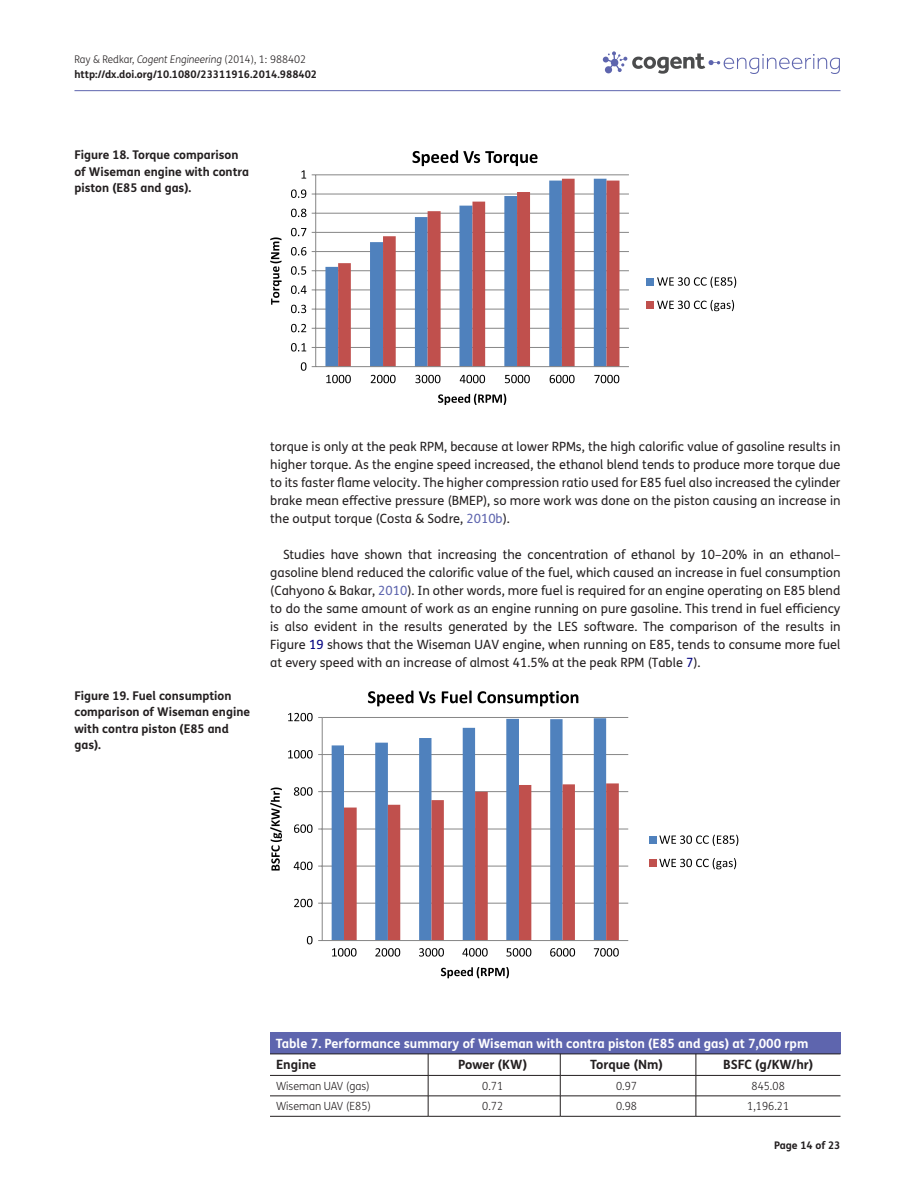
<style>
.page{position:relative;width:915px;height:1191px;background:#fff}
.page>*{position:absolute;margin:0;border:0;box-sizing:border-box;transform-origin:0 0}
.t1{font:12.75px/18px "FS Me Pro";color:#231f20;text-align:justify}
.t2{font:700 12.75px "FS Me Pro";color:#fff}
.t3{font:700 12.75px "FS Me Pro";color:#231f20}
.t4{font:700 12px/16.5px "FS Me Pro";color:#231f20}
.t5{font:300 11.25px "FS Me Pro";color:#231f20;scale:.95 1}
.t6{font:700 10.5px/15px "FS Me Pro";color:#231f20}
.s1{font-weight:300}
.s2{font-weight:300;font-style:italic}
.s3{color:#5e65ae}
.s4{color:#000080}
</style>
<div class="page">
<hr style="left:74px;top:90px;width:766px;height:1px;background:#5e65ae">
<svg style="left:602px;top:51px;width:237px;height:23px"></svg>
<hr style="left:315px;top:347px;width:313px;height:1px;background:#868686">
<hr style="left:315px;top:328px;width:313px;height:1px;background:#868686">
<hr style="left:315px;top:309px;width:313px;height:1px;background:#868686">
<hr style="left:315px;top:289px;width:313px;height:1px;background:#868686">
<hr style="left:315px;top:270px;width:313px;height:1px;background:#868686">
<hr style="left:315px;top:251px;width:313px;height:1px;background:#868686">
<hr style="left:315px;top:232px;width:313px;height:1px;background:#868686">
<hr style="left:315px;top:213px;width:313px;height:1px;background:#868686">
<hr style="left:315px;top:193px;width:313px;height:1px;background:#868686">
<hr style="left:315px;top:174px;width:313px;height:1px;background:#868686">
<svg style="left:325px;top:193px;width:13px;height:173px;fill:#4f81bd"></svg>
<svg style="left:338px;top:179px;width:281px;height:187px"></svg>
<hr style="left:315px;top:175px;width:1px;height:192px;background:#868686">
<hr style="left:315px;top:366px;width:313px;height:1px;background:#868686">
<svg style="left:301px;top:362px;width:14px;height:9px"></svg>
<svg style="left:291px;top:343px;width:24px;height:8px"></svg>
<svg style="left:291px;top:324px;width:24px;height:8px"></svg>
<svg style="left:291px;top:305px;width:24px;height:8px"></svg>
<svg style="left:291px;top:285px;width:24px;height:9px"></svg>
<svg style="left:291px;top:266px;width:24px;height:9px"></svg>
<svg style="left:291px;top:247px;width:24px;height:8px"></svg>
<svg style="left:291px;top:228px;width:24px;height:8px"></svg>
<svg style="left:291px;top:209px;width:24px;height:8px"></svg>
<svg style="left:291px;top:189px;width:24px;height:9px"></svg>
<svg style="left:301px;top:170px;width:14px;height:9px"></svg>
<svg style="left:326px;top:375px;width:25px;height:8px"></svg>
<svg style="left:370px;top:375px;width:25px;height:8px"></svg>
<svg style="left:415px;top:375px;width:25px;height:8px"></svg>
<svg style="left:459px;top:375px;width:26px;height:8px"></svg>
<svg style="left:504px;top:375px;width:25px;height:8px"></svg>
<svg style="left:549px;top:375px;width:25px;height:8px"></svg>
<svg style="left:594px;top:375px;width:25px;height:8px"></svg>
<svg style="left:270px;top:237px;width:11px;height:68px"></svg>
<svg style="left:438px;top:394px;width:68px;height:11px"></svg>
<svg style="left:412px;top:150px;width:125px;height:16px"></svg>
<div style="left:646px;top:278px;width:7px;height:8px;background:#4f81bd"></div>
<svg style="left:657px;top:277px;width:79px;height:11px"></svg>
<div style="left:646px;top:301px;width:7px;height:8px;background:#c0504d"></div>
<svg style="left:657px;top:300px;width:76px;height:11px"></svg>
<hr style="left:322px;top:902px;width:306px;height:1px;background:#868686">
<hr style="left:322px;top:865px;width:306px;height:1px;background:#868686">
<hr style="left:322px;top:828px;width:306px;height:1px;background:#868686">
<hr style="left:322px;top:791px;width:306px;height:1px;background:#868686">
<hr style="left:322px;top:754px;width:306px;height:1px;background:#868686">
<hr style="left:322px;top:717px;width:306px;height:1px;background:#868686">
<svg style="left:331px;top:718px;width:275px;height:222px"></svg>
<svg style="left:344px;top:783px;width:274px;height:157px"></svg>
<hr style="left:321px;top:717px;width:1px;height:223px;background:#868686">
<hr style="left:322px;top:940px;width:306px;height:1px;background:#868686">
<svg style="left:307px;top:936px;width:5px;height:8px"></svg>
<svg style="left:294px;top:898px;width:18px;height:9px"></svg>
<svg style="left:293px;top:861px;width:19px;height:9px"></svg>
<svg style="left:294px;top:824px;width:18px;height:9px"></svg>
<svg style="left:294px;top:787px;width:18px;height:8px"></svg>
<svg style="left:288px;top:750px;width:24px;height:8px"></svg>
<svg style="left:288px;top:713px;width:24px;height:8px"></svg>
<svg style="left:332px;top:948px;width:24px;height:8px"></svg>
<svg style="left:375px;top:948px;width:25px;height:8px"></svg>
<svg style="left:419px;top:948px;width:25px;height:8px"></svg>
<svg style="left:462px;top:948px;width:25px;height:8px"></svg>
<svg style="left:506px;top:948px;width:25px;height:8px"></svg>
<svg style="left:550px;top:948px;width:25px;height:8px"></svg>
<svg style="left:593px;top:948px;width:25px;height:8px"></svg>
<svg style="left:270px;top:787px;width:12px;height:83px"></svg>
<svg style="left:440px;top:967px;width:69px;height:11px"></svg>
<svg style="left:368px;top:690px;width:210px;height:16px"></svg>
<div style="left:648px;top:836px;width:8px;height:7px;background:#4f81bd"></div>
<svg style="left:659px;top:834px;width:79px;height:12px"></svg>
<div style="left:648px;top:859px;width:8px;height:8px;background:#c0504d"></div>
<svg style="left:659px;top:858px;width:77px;height:11px"></svg>
<div style="left:270px;top:1032px;width:570px;height:21px;background:#5e65ae"></div>
<hr style="left:270px;top:1053px;width:570px;height:1px;background:#231f20">
<hr style="left:270px;top:1075px;width:158px;height:1px;background:#231f20">
<hr style="left:428px;top:1075px;width:132px;height:1px;background:#231f20">
<hr style="left:560px;top:1075px;width:135px;height:1px;background:#231f20">
<hr style="left:695px;top:1075px;width:145px;height:1px;background:#231f20">
<hr style="left:270px;top:1095px;width:158px;height:1px;background:#231f20">
<hr style="left:270px;top:1116px;width:158px;height:1px;background:#231f20">
<hr style="left:428px;top:1095px;width:132px;height:1px;background:#231f20">
<svg style="left:428px;top:1053px;width:1px;height:63px"></svg>
<hr style="left:428px;top:1116px;width:132px;height:1px;background:#231f20">
<hr style="left:560px;top:1095px;width:135px;height:1px;background:#231f20">
<svg style="left:560px;top:1053px;width:1px;height:63px"></svg>
<hr style="left:560px;top:1116px;width:135px;height:1px;background:#231f20">
<hr style="left:695px;top:1095px;width:145px;height:1px;background:#231f20">
<svg style="left:695px;top:1053px;width:1px;height:63px"></svg>
<hr style="left:695px;top:1116px;width:145px;height:1px;background:#231f20">
<p class="t6" style="left:74px;top:51px;width:244px"><span class="s1">Ray &amp; Redkar,</span> <span class="s2">Cogent Engineering</span> <span class="s1">(2014), 1: 988402 </span>http://dx.doi.org/10.1080/23311916.2014.988402</p>
<p class="t4" style="left:74px;top:146px;width:176px">Figure 18. Torque comparison of Wiseman engine with contra piston (E85 and gas).</p>
<p class="t4" style="left:74px;top:686px;width:177px">Figure 19. Fuel consumption comparison of Wiseman engine with contra piston (E85 and gas).</p>
<p class="t1" style="left:270px;top:437px;width:571px">torque is only at the peak RPM, because at lower RPMs, the high calorific value of gasoline results in higher torque. As the engine speed increased, the ethanol blend tends to produce more torque due to its faster flame velocity. The higher compression ratio used for E85 fuel also increased the cylinder brake mean effective pressure (BMEP), so more work was done on the piston causing an increase in the output torque (Costa &amp; Sodre, <span class="s3">2010b</span>).</p>
<p class="t1" style="left:270px;top:545px;width:571px;text-indent:13px">Studies have shown that increasing the concentration of ethanol by 10–20% in an ethanol– gasoline blend reduced the calorific value of the fuel, which caused an increase in fuel consumption (Cahyono &amp; Bakar, <span class="s3">2010</span>). In other words, more fuel is required for an engine operating on E85 blend to do the same amount of work as an engine running on pure gasoline. This trend in fuel efficiency is also evident in the results generated by the LES software. The comparison of the results in Figure <span class="s4">19</span> shows that the Wiseman UAV engine, when running on E85, tends to consume more fuel at every speed with an increase of almost 41.5% at the peak RPM (Table <span class="s4">7</span>).</p>
<p class="t2" style="left:276px;top:1033px;width:533px">Table 7. Performance summary of Wiseman with contra piston (E85 and gas) at 7,000 rpm</p>
<p class="t3" style="left:276px;top:1055px;width:42px">Engine</p>
<p class="t3" style="left:458px;top:1055px;width:70px">Power (KW)</p>
<p class="t3" style="left:590px;top:1055px;width:74px">Torque (Nm)</p>
<p class="t3" style="left:722px;top:1055px;width:92px">BSFC (g/KW/hr)</p>
<p class="t5" style="left:276px;top:1078px;width:100px">Wiseman UAV (gas)</p>
<p class="t5" style="left:482px;top:1078px;width:24px">0.71</p>
<p class="t5" style="left:616px;top:1078px;width:24px">0.97</p>
<p class="t5" style="left:751px;top:1078px;width:36px">845.08</p>
<p class="t5" style="left:276px;top:1098px;width:101px">Wiseman UAV (E85)</p>
<p class="t5" style="left:482px;top:1098px;width:24px">0.72</p>
<p class="t5" style="left:616px;top:1098px;width:24px">0.98</p>
<p class="t5" style="left:747px;top:1098px;width:46px">1,196.21</p>
<p class="t6" style="left:773px;top:1137px;width:68px">Page 14 of 23</p>
</div>
